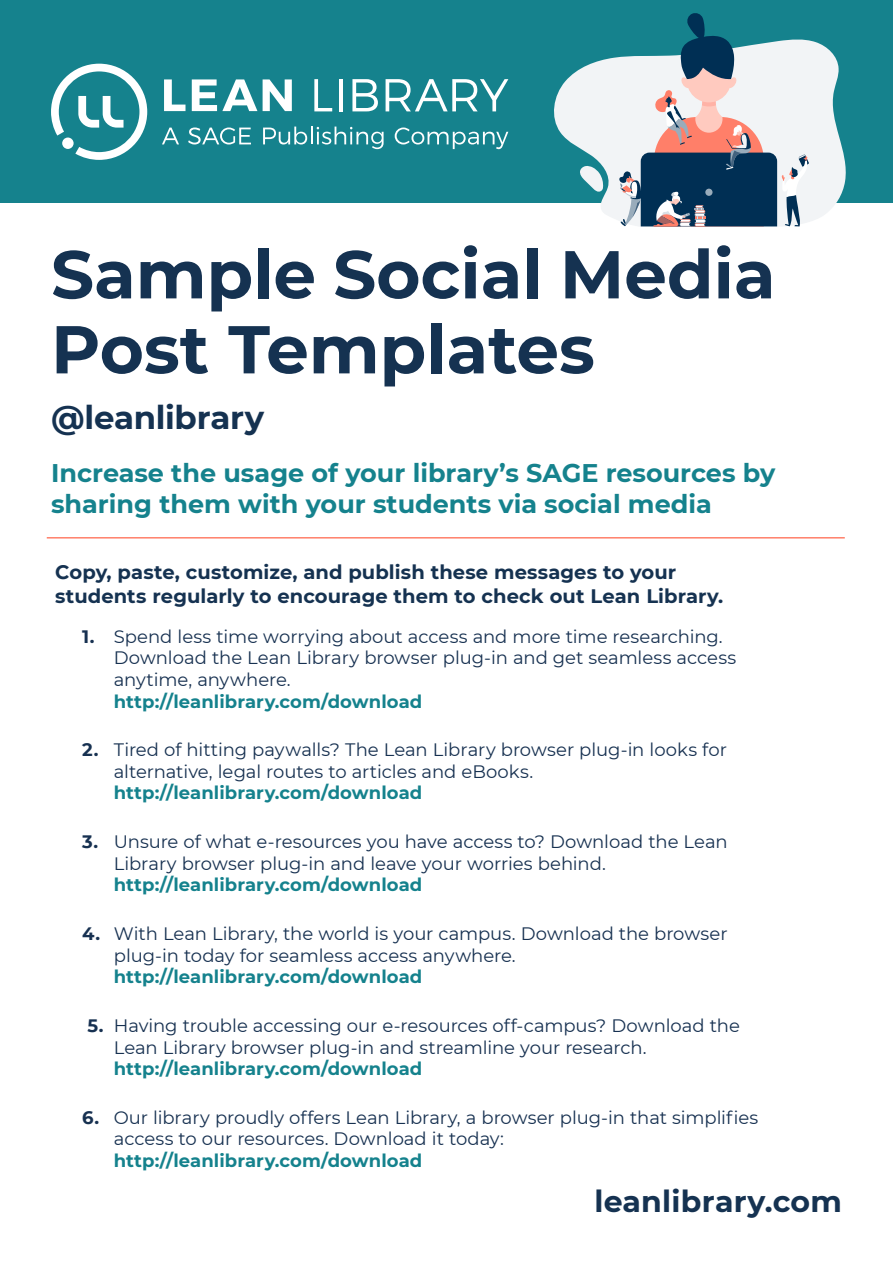
<style>
.page{position:relative;width:893px;height:1263px;background:#fff}
.page>*{position:absolute;margin:0;border:0;box-sizing:border-box;transform-origin:0 0}
.t1{font:700 67.5px/75px "Montserrat";color:#153251}
.t2{font:700 32.4px "Montserrat";letter-spacing:-.01em;color:#153251}
.t3{font:700 30px "Montserrat";letter-spacing:.01em;color:#153251}
.t4{font:700 25.5px/30.6px "Montserrat";color:#15828d}
.t5{font:700 19.5px/23.4px "Montserrat";letter-spacing:.005em;color:#153251}
.t6{font:18px/21.6px "Montserrat";color:#173151}
.t7{font:700 18px "Montserrat";letter-spacing:.005em;color:#15828d}
.s1{font-weight:700}
</style>
<div class="page">
<div style="left:0;top:0;width:893px;height:202px;background:#15828d"></div>
<svg style="left:51px;top:64px;width:96px;height:96px"></svg>
<div style="left:62px;top:138px;width:12px;height:11px;background:#fff;border-radius:50%"></div>
<svg style="left:162px;top:128px;width:17px;height:16px"></svg>
<svg style="left:188px;top:127px;width:63px;height:17px"></svg>
<svg style="left:263px;top:127px;width:121px;height:22px"></svg>
<svg style="left:395px;top:128px;width:113px;height:21px"></svg>
<svg style="left:164px;top:79px;width:21px;height:32px"></svg>
<svg style="left:192px;top:79px;width:65px;height:32px"></svg>
<svg style="left:263px;top:79px;width:29px;height:32px"></svg>
<svg style="left:314px;top:79px;width:18px;height:32px"></svg>
<hr style="left:339px;top:79px;width:3px;height:32px;background:#fff">
<svg style="left:352px;top:79px;width:26px;height:32px"></svg>
<svg style="left:386px;top:79px;width:122px;height:32px"></svg>
<hr style="left:47px;top:537px;width:798px;height:1px;background:#ff7f69">
<svg style="left:553px;top:40px;width:293px;height:187px;fill:#f2f4f6"></svg>
<svg style="left:579px;top:166px;width:24px;height:26px"></svg>
<svg style="left:619px;top:13px;width:190px;height:213px"></svg>
<h1 class="t1" style="left:51px;top:234px;width:726px">Sample Social Media<br>Post Templates</h1>
<h2 class="t2" style="left:51px;top:394px;width:215px">@leanlibrary</h2>
<h3 class="t4" style="left:51px;top:457px;width:726px">Increase the usage of your library’s SAGE resources by sharing them with your students via social media</h3>
<p class="t5" style="left:55px;top:560px;width:669px">Copy, paste, customize, and publish these messages to your students regularly to encourage them to check out Lean Library.</p>
<p class="t6" style="left:114px;top:625px;width:624px;text-indent:-31px"><span class="s1">1.</span> Spend less time worrying about access and more time researching.<br>Download the Lean Library browser plug-in and get seamless access anytime, anywhere.</p>
<p class="t7" style="left:114px;top:688px;width:310px">http://leanlibrary.com/download</p>
<p class="t6" style="left:114px;top:738px;width:615px;text-indent:-31px"><span class="s1">2.</span> Tired of hitting paywalls? The Lean Library browser plug-in looks for alternative, legal routes to articles and eBooks.</p>
<p class="t7" style="left:114px;top:780px;width:310px">http://leanlibrary.com/download</p>
<p class="t6" style="left:114px;top:830px;width:615px;text-indent:-31px"><span class="s1">3.</span> Unsure of what e-resources you have access to? Download the Lean<br>Library browser plug-in and leave your worries behind.</p>
<p class="t7" style="left:114px;top:872px;width:310px">http://leanlibrary.com/download</p>
<p class="t6" style="left:114px;top:922px;width:615px;text-indent:-31px"><span class="s1">4.</span> With Lean Library, the world is your campus. Download the browser plug-in today for seamless access anywhere.</p>
<p class="t7" style="left:114px;top:964px;width:310px">http://leanlibrary.com/download</p>
<p class="t6" style="left:114px;top:1014px;width:628px;text-indent:-26px"><span class="s1">5.</span> Having trouble accessing our e-resources off-campus? Download the<br>Lean Library browser plug-in and streamline your research.</p>
<p class="t7" style="left:114px;top:1056px;width:310px">http://leanlibrary.com/download</p>
<p class="t6" style="left:114px;top:1106px;width:646px;text-indent:-31px"><span class="s1">6.</span> Our library proudly offers Lean Library, a browser plug-in that simplifies access to our resources. Download it today:</p>
<p class="t7" style="left:114px;top:1147px;width:310px">http://leanlibrary.com/download</p>
<h3 class="t3" style="left:594px;top:1180px;width:249px">leanlibrary.com</h3>
</div>
